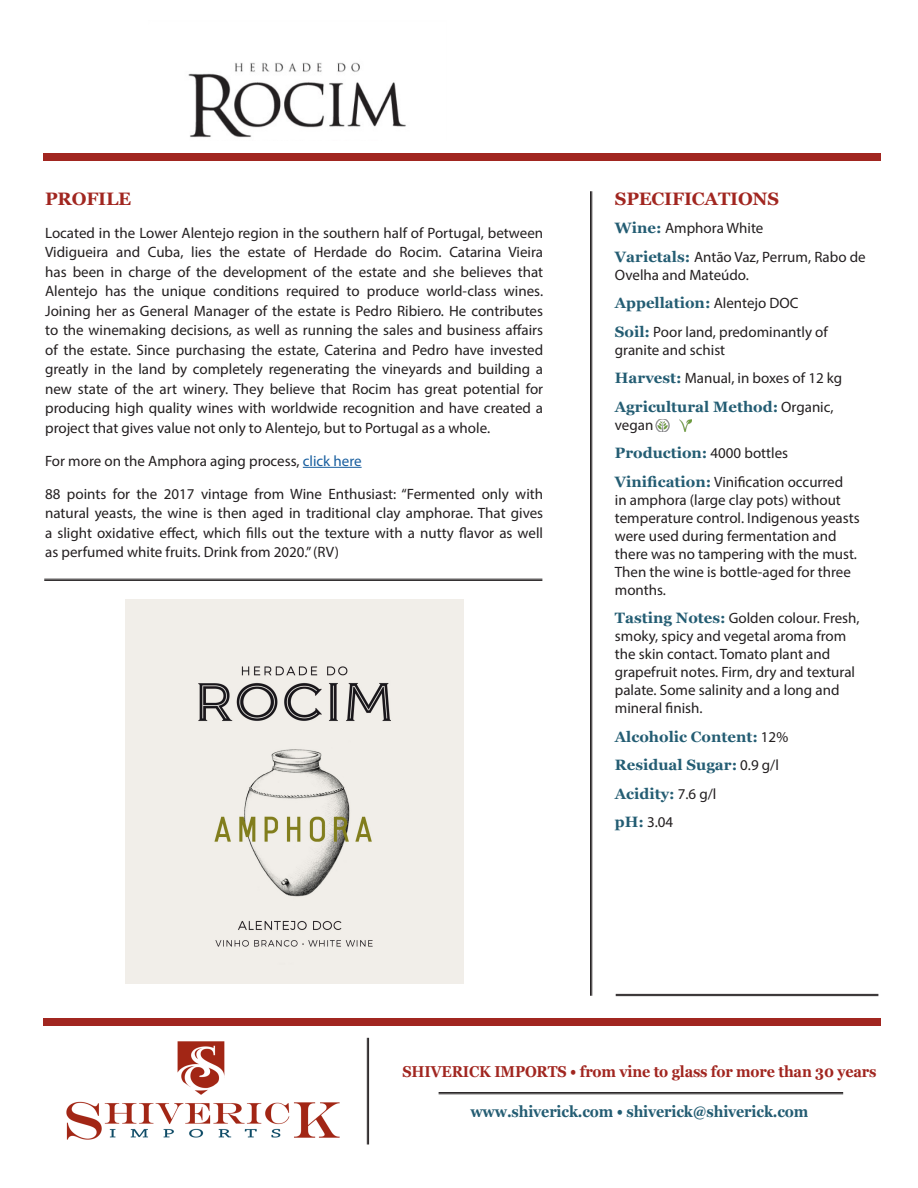
<style>
.page{position:relative;width:918px;height:1188px;background:#fff}
.page>*{position:absolute;margin:0;border:0;box-sizing:border-box;transform-origin:0 0}
.t1{font:700 18px "Georgia";letter-spacing:-.01em;color:#a12620}
.Address{font:700 15.75px "Georgia";letter-spacing:-.01em;color:#a12620;scale:.91 1}
.Address-2{font:700 15.75px "Georgia";letter-spacing:-.01em;color:#245d73;scale:.91 1}
.t2{font:15px/19.5px "Myriad Pro";color:#231f20}
.t3{font:700 15px/18px "Georgia";color:#245d73}
.s1{color:#175d9e}
.s2{font-family:"Georgia";font-weight:700;color:#245d73}
.s3{font-family:"Myriad Pro";font-weight:400;color:#231f20}
</style>
<div class="page">
<hr style="left:303px;top:467px;width:59px;height:1px;background:#175d9e">
<img style="left:188px;top:62px;width:218px;height:76px">
<img style="left:125px;top:600px;width:338px;height:383px">
<hr style="left:616px;top:994px;width:262px;height:1px;background:#231f20">
<hr style="left:616px;top:995px;width:262px;height:1px;background:#231f20">
<hr style="left:439px;top:1092px;width:404px;height:1px;background:#231f20">
<hr style="left:439px;top:1094px;width:404px;height:1px;background:#231f20">
<img style="left:655px;top:419px;width:15px;height:13px">
<svg style="left:679px;top:419px;width:12px;height:13px"></svg>
<div style="left:44px;top:153px;width:837px;height:7px;background:#a12620"></div>
<hr style="left:44px;top:579px;width:498px;height:1px;background:#231f20">
<hr style="left:44px;top:580px;width:498px;height:1px;background:#231f20">
<div style="left:44px;top:1018px;width:837px;height:7px;background:#a12620"></div>
<img style="left:66px;top:1041px;width:274px;height:99px">
<hr style="left:590px;top:191px;width:1px;height:805px;background:#231f20">
<hr style="left:592px;top:191px;width:1px;height:805px;background:#231f20">
<hr style="left:367px;top:1038px;width:1px;height:106px;background:#231f20">
<hr style="left:368px;top:1038px;width:1px;height:106px;background:#231f20">
<p class="t1" style="left:45px;top:185px;width:88px">PROFILE</p>
<p class="t2" style="left:45px;top:223px;width:500px;text-align:justify">Located in the Lower Alentejo region in the southern half of Portugal, between Vidigueira and Cuba, lies the estate of Herdade do Rocim. Catarina Vieira has been in charge of the development of the estate and she believes that Alentejo has the unique conditions required to produce world-class wines.<br>Joining her as General Manager of the estate is Pedro Ribiero. He contributes to the winemaking decisions, as well as running the sales and business affairs of the estate. Since purchasing the estate, Caterina and Pedro have invested greatly in the land by completely regenerating the vineyards and building a new state of the art winery. They believe that Rocim has great potential for producing high quality wines with worldwide recognition and have created a project that gives value not only to Alentejo, but to Portugal as a whole.</p>
<p class="t2" style="left:45px;top:451px;width:318px">For more on the Amphora aging process, <span class="s1">click here</span></p>
<p class="t2" style="left:45px;top:484px;width:500px;text-align:justify">88 points for the 2017 vintage from Wine Enthusiast: “Fermented only with natural yeasts, the wine is then aged in traditional clay amphorae. That gives a slight oxidative effect, which fills out the texture with a nutty flavor as well as perfumed white fruits. Drink from 2020.” (RV)</p>
<p class="t1" style="left:615px;top:185px;width:166px">SPECIFICATIONS</p>
<p class="t2" style="left:615px;top:218px;width:150px"><span class="s2">Wine:</span> Amphora White</p>
<p class="t2" style="left:615px;top:248px;width:252px;line-height:18px"><span class="s2">Varietals:</span> Antão Vaz, Perrum, Rabo de<br>Ovelha and Mateúdo.</p>
<p class="t3" style="left:615px;top:293px;width:185px">Appellation: <span class="s3">Alentejo DOC</span></p>
<p class="t2" style="left:615px;top:323px;width:214px;line-height:18px"><span class="s2">Soil:</span> Poor land, predominantly of granite and schist</p>
<p class="t2" style="left:615px;top:368px;width:229px"><span class="s2">Harvest:</span> Manual, in boxes of 12 kg</p>
<p class="t3" style="left:615px;top:397px;width:220px">Agricultural Method: <span class="s3">Organic, vegan</span></p>
<p class="t3" style="left:615px;top:443px;width:175px">Production: <span class="s3">4000 bottles</span></p>
<p class="t2" style="left:615px;top:473px;width:246px;line-height:18px"><span class="s2">Vinification:</span> Vinification occurred<br>in amphora (large clay pots) without temperature control. Indigenous yeasts were used during fermentation and there was no tampering with the must.<br>Then the wine is bottle-aged for three months.</p>
<p class="t2" style="left:615px;top:609px;width:246px;line-height:18px"><span class="s2">Tasting Notes:</span> Golden colour. Fresh, smoky, spicy and vegetal aroma from the skin contact. Tomato plant and grapefruit notes. Firm, dry and textural palate. Some salinity and a long and mineral finish.</p>
<p class="t3" style="left:615px;top:727px;width:175px">Alcoholic Content: <span class="s3">12%</span></p>
<p class="t3" style="left:615px;top:755px;width:166px">Residual Sugar: <span class="s3">0.9 g/l</span></p>
<p class="t3" style="left:615px;top:784px;width:103px">Acidity: <span class="s3">7.6 g/l</span></p>
<p class="t2" style="left:615px;top:812px;width:60px"><span class="s2">pH:</span> 3.04</p>
<p class="Address" style="left:402px;top:1060px;width:523px">SHIVERICK IMPORTS • from vine to glass for more than 30 years</p>
<p class="Address-2" style="left:470px;top:1100px;width:373px">www.shiverick.com • shiverick@shiverick.com</p>
</div>
